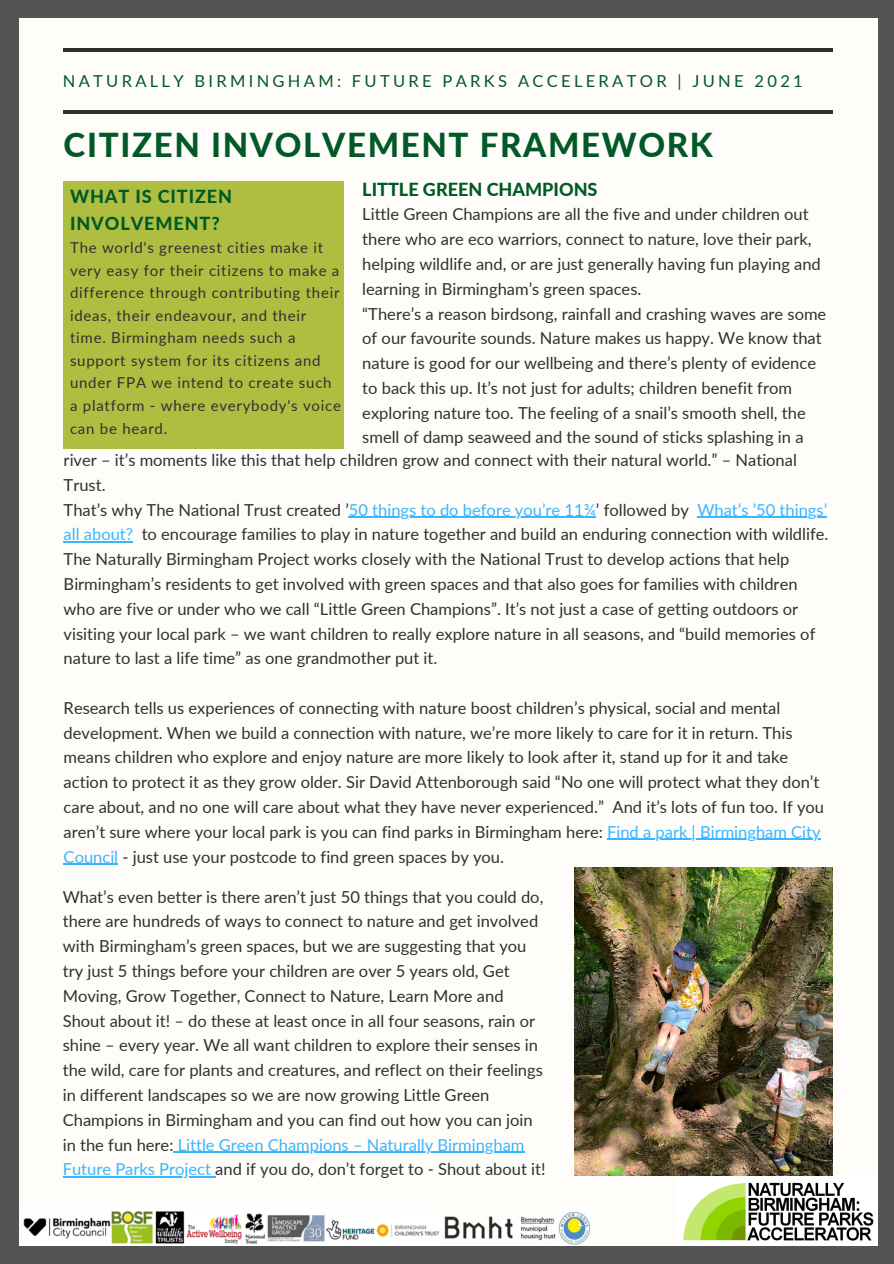
<style>
.page{position:relative;width:894px;height:1264px;background:#fff}
.page>*{position:absolute;margin:0;border:0;box-sizing:border-box;transform-origin:0 0}
.t1{font:800 33px "Lato";letter-spacing:.05em;color:#005926}
.t2{font:800 18px/27px "Lato";letter-spacing:.05em;color:#005926}
.t3{font:800 18px "Lato";color:#005926}
.t4{font:16.5px/24.8px "Lato";color:#303030}
.t5{font:16.5px "Lato";letter-spacing:.2em;color:#005926}
.t6{font:15px/22.5px "Lato";letter-spacing:.05em;color:#303030}
.s1{color:#38b6ff}
</style>
<div class="page">
<div style="left:0;top:0;width:893px;height:1263px;background:#545454"></div>
<div style="left:19px;top:18px;width:858px;height:1228px;background:#fffdfa"></div>
<hr style="left:63px;top:48px;width:769px;height:3px;background:#303030">
<hr style="left:63px;top:110px;width:769px;height:3px;background:#303030">
<img style="left:23px;top:1210px;width:568px;height:35px">
<img style="left:676px;top:1174px;width:198px;height:67px">
<div style="left:63px;top:181px;width:280px;height:267px;background:#afbe41"></div>
<hr style="left:349px;top:516px;width:246px;height:2px;background:#38b6ff">
<hr style="left:697px;top:516px;width:130px;height:2px;background:#38b6ff">
<hr style="left:64px;top:541px;width:69px;height:1px;background:#38b6ff">
<hr style="left:607px;top:838px;width:213px;height:2px;background:#38b6ff">
<hr style="left:64px;top:863px;width:54px;height:1px;background:#38b6ff">
<img style="left:574px;top:867px;width:258px;height:308px">
<hr style="left:173px;top:1151px;width:351px;height:1px;background:#38b6ff">
<hr style="left:63px;top:1176px;width:152px;height:1px;background:#38b6ff">
<p class="t5" style="left:63px;top:70px;width:741px">NATURALLY BIRMINGHAM: FUTURE PARKS ACCELERATOR | JUNE 2021</p>
<p class="t1" style="left:64px;top:124px;width:650px">CITIZEN INVOLVEMENT FRAMEWORK</p>
<p class="t3" style="left:362px;top:178px;width:237px">LITTLE GREEN CHAMPIONS</p>
<p class="t4" style="left:362px;top:202px;width:460px">Little Green Champions are all the five and under children out there who are eco warriors, connect to nature, love their park, helping wildlife and, or are just generally having fun playing and learning in Birmingham’s green spaces.</p>
<p class="t4" style="left:362px;top:301px;width:465px">“There’s a reason birdsong, rainfall and crashing waves are some of our favourite sounds. Nature makes us happy. We know that nature is good for our wellbeing and there’s plenty of evidence to back this up. It’s not just for adults; children benefit from exploring nature too. The feeling of a snail’s smooth shell, the smell of damp seaweed and the sound of sticks splashing in a</p>
<p class="t4" style="left:64px;top:447px;width:734px">river – it’s moments like this that help children grow and connect with their natural world.” – National<br>Trust.</p>
<p class="t4" style="left:64px;top:497px;width:766px">That’s why The National Trust created ’<span class="s1">50 things to do before you’re 11¾</span>’ followed by <span class="s1">What’s ’50 things’ all about?</span> to encourage families to play in nature together and build an enduring connection with wildlife.<br>The Naturally Birmingham Project works closely with the National Trust to develop actions that help Birmingham’s residents to get involved with green spaces and that also goes for families with children who are five or under who we call “Little Green Champions”. It’s not just a case of getting outdoors or visiting your local park – we want children to really explore nature in all seasons, and “build memories of nature to last a life time” as one grandmother put it.</p>
<p class="t4" style="left:64px;top:695px;width:761px">Research tells us experiences of connecting with nature boost children’s physical, social and mental development. When we build a connection with nature, we’re more likely to care for it in return. This means children who explore and enjoy nature are more likely to look after it, stand up for it and take action to protect it as they grow older. Sir David Attenborough said “No one will protect what they don’t care about, and no one will care about what they have never experienced.” And it’s lots of fun too. If you aren’t sure where your local park is you can find parks in Birmingham here: <span class="s1">Find a park | Birmingham City Council</span> - just use your postcode to find green spaces by you.</p>
<p class="t2" style="left:70px;top:182px;width:163px">WHAT IS CITIZEN<br>INVOLVEMENT?</p>
<p class="t6" style="left:70px;top:236px;width:272px">The world's greenest cities make it very easy for their citizens to make a difference through contributing their ideas, their endeavour, and their time. Birmingham needs such a support system for its citizens and under FPA we intend to create such a platform - where everybody's voice can be heard.</p>
<p class="t4" style="left:63px;top:884px;width:484px">What’s even better is there aren’t just 50 things that you could do, there are hundreds of ways to connect to nature and get involved with Birmingham’s green spaces, but we are suggesting that you try just 5 things before your children are over 5 years old, Get Moving, Grow Together, Connect to Nature, Learn More and Shout about it! – do these at least once in all four seasons, rain or shine – every year. We all want children to explore their senses in the wild, care for plants and creatures, and reflect on their feelings in different landscapes so we are now growing Little Green Champions in Birmingham and you can find out how you can join in the fun here: <span class="s1">Little Green Champions – Naturally Birmingham Future Parks Project</span> and if you do, don’t forget to - Shout about it!</p>
</div>
